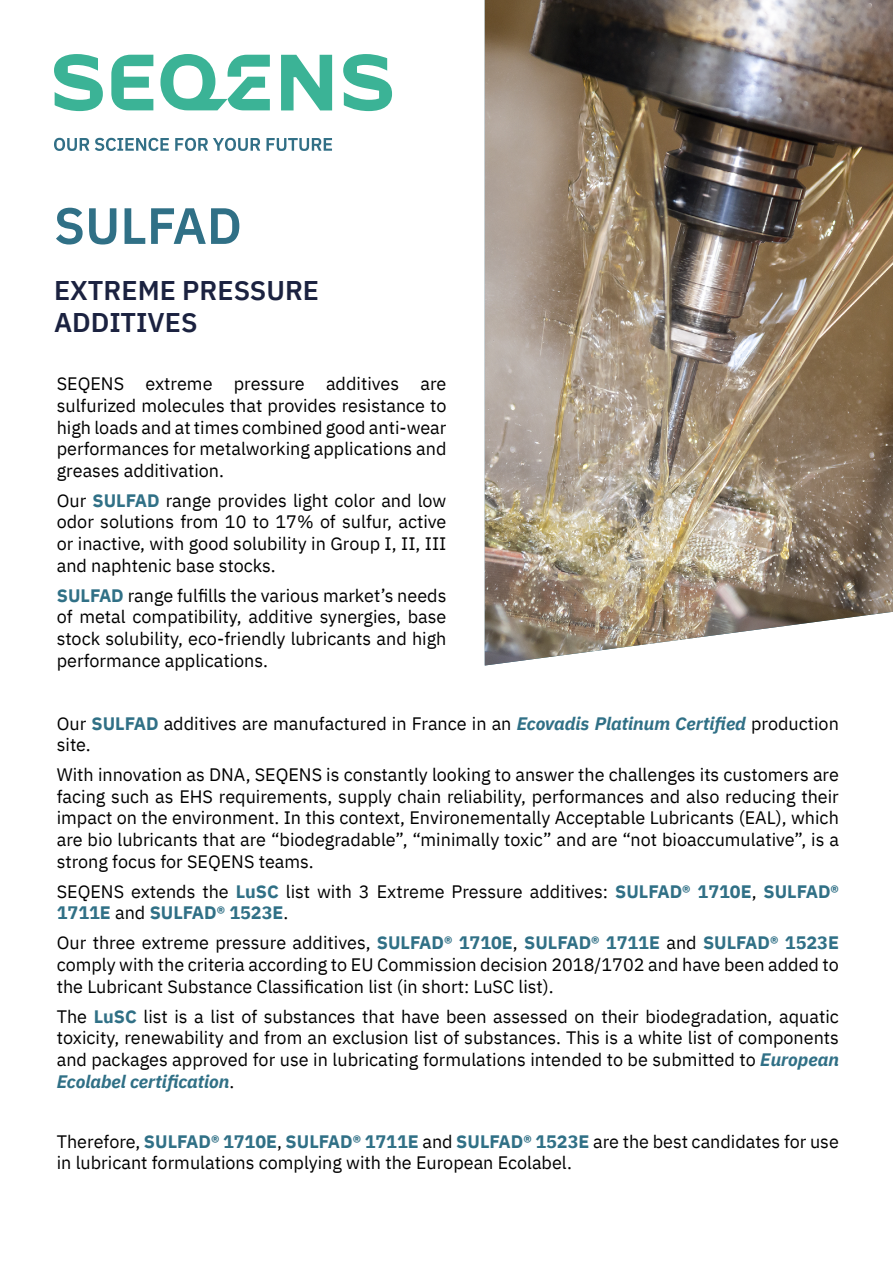
<style>
.page{position:relative;width:893px;height:1263px;background:#fff}
.page>*{position:absolute;margin:0;border:0;box-sizing:border-box;transform-origin:0 0}
.t1{font:600 51px "IBM Plex Sans";color:#307086}
.t2{font:600 27px/32.4px "IBM Plex Sans";color:#1b2240}
.t3{font:18px/21.6px "IBM Plex Sans";color:#000;text-align:justify}
.s1{font-weight:700;color:#307086}
.s2{font-weight:700;font-style:italic;color:#307086}
</style>
<div class="page">
<img style="left:485px;top:0;width:408px;height:665px">
<svg style="left:54px;top:54px;width:49px;height:57px"></svg>
<svg style="left:343px;top:54px;width:49px;height:57px"></svg>
<svg style="left:111px;top:55px;width:42px;height:55px"></svg>
<svg style="left:160px;top:54px;width:110px;height:56px"></svg>
<svg style="left:281px;top:55px;width:51px;height:55px"></svg>
<svg style="left:54px;top:138px;width:35px;height:13px"></svg>
<svg style="left:95px;top:138px;width:74px;height:13px"></svg>
<svg style="left:175px;top:138px;width:85px;height:13px"></svg>
<svg style="left:266px;top:138px;width:66px;height:13px"></svg>
<h1 class="t1" style="left:54px;top:186px;width:189px">SULFAD</h1>
<h2 class="t2" style="left:54px;top:272px;width:267px">EXTREME PRESSURE<br>ADDITIVES</h2>
<p class="t3" style="left:57px;top:372px;width:391px">SEQENS extreme pressure additives are sulfurized molecules that provides resistance to high loads and at times combined good anti-wear performances for metalworking applications and greases additivation.</p>
<p class="t3" style="left:57px;top:488px;width:391px">Our <span class="s1">SULFAD</span> range provides light color and low odor solutions from 10 to 17% of sulfur, active or inactive, with good solubility in Group I, II, III and naphtenic base stocks.</p>
<p class="t3" style="left:57px;top:583px;width:391px"><span class="s1">SULFAD</span> range fulfills the various market’s needs of metal compatibility, additive synergies, base stock solubility, eco-friendly lubricants and high performance applications.</p>
<p class="t3" style="left:57px;top:711px;width:784px">Our <span class="s1">SULFAD</span> additives are manufactured in France in an <span class="s2">Ecovadis Platinum Certified</span> production site.</p>
<p class="t3" style="left:57px;top:762px;width:784px">With innovation as DNA, SEQENS is constantly looking to answer the challenges its customers are facing such as EHS requirements, supply chain reliability, performances and also reducing their impact on the environment. In this context, Environementally Acceptable Lubricants (EAL), which are bio lubricants that are “biodegradable”, “minimally toxic” and are “not bioaccumulative”, is a strong focus for SEQENS teams.</p>
<p class="t3" style="left:57px;top:879px;width:784px">SEQENS extends the <span class="s1">LuSC</span> list with 3 Extreme Pressure additives: <span class="s1">SULFAD® 1710E</span>, <span class="s1">SULFAD®<br>1711E</span> and <span class="s1">SULFAD® 1523E</span>.</p>
<p class="t3" style="left:57px;top:931px;width:784px">Our three extreme pressure additives, <span class="s1">SULFAD® 1710E</span>, <span class="s1">SULFAD® 1711E</span> and <span class="s1">SULFAD® 1523E </span>comply with the criteria according to EU Commission decision 2018/1702 and have been added to the Lubricant Substance Classification list (in short: LuSC list).</p>
<p class="t3" style="left:57px;top:1004px;width:784px">The <span class="s1">LuSC</span> list is a list of substances that have been assessed on their biodegradation, aquatic toxicity, renewability and from an exclusion list of substances. This is a white list of components and packages approved for use in lubricating formulations intended to be submitted to <span class="s2">European Ecolabel certification</span>.</p>
<p class="t3" style="left:57px;top:1129px;width:784px">Therefore, <span class="s1">SULFAD® 1710E</span>, <span class="s1">SULFAD® 1711E</span> and <span class="s1">SULFAD® 1523E</span> are the best candidates for use in lubricant formulations complying with the European Ecolabel.</p>
</div>
